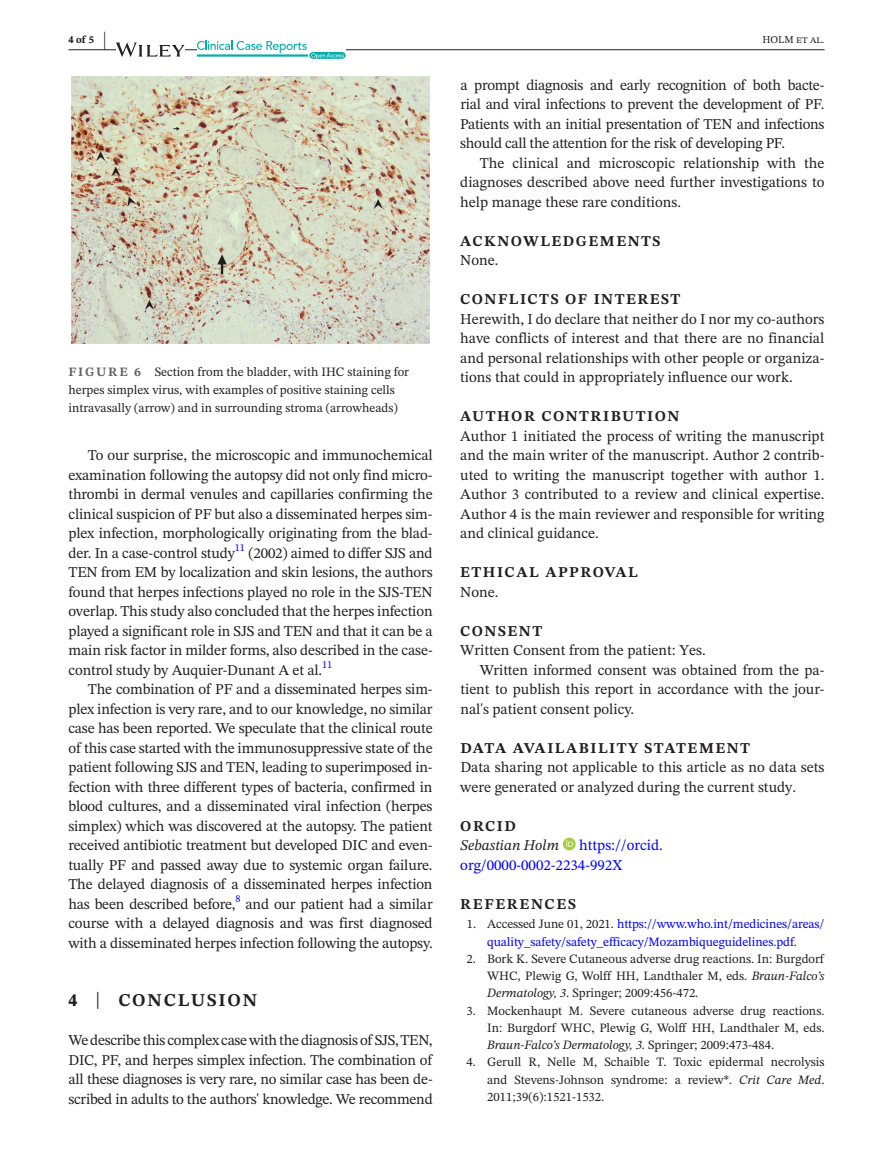
<style>
.page{position:relative;width:893px;height:1174px;background:#fff}
.page>*{position:absolute;margin:0;border:0;box-sizing:border-box;transform-origin:0 0}
.t1{font:700 18px "STIX Two Text";letter-spacing:.1em;color:#231f20}
.t2{font:15px/19.5px "STIX Two Text";color:#231f20;text-align:justify}
.t3{font:700 15px "STIX Two Text";letter-spacing:.1em;color:#231f20}
.t4{font:15px/19.5px "STIX Two Text";color:#00f}
.t5{font:italic 15px "STIX Two Text";color:#231f20}
.t6{font:12.75px/17.2px "STIX Two Text";color:#231f20;text-align:justify}
.t7{font:12.75px/17.2px "STIX Two Text";letter-spacing:-.005em;color:#00f;text-align:center}
.t8{font:10.5px "STIX Two Text";color:#231f20}
.t9{font:700 10.5px "STIX Two Text";color:#231f20}
.t10{font:10.5px "STIX Two Text";color:#00f}
.s1{font-size:21px}
.s2{font-weight:700;color:#636366}
.s3{font-weight:400;font-size:23.7px}
.s4{color:#231f20}
.s5{font-style:italic}
</style>
<div class="page">
<hr style="left:68px;top:49px;width:756px;height:1px;background:#231f20">
<svg style="left:116px;top:43px;width:69px;height:14px"></svg>
<svg style="left:197px;top:41px;width:149px;height:18px"></svg>
<svg style="left:563px;top:837px;width:13px;height:13px"></svg>
<svg style="left:566px;top:840px;width:7px;height:7px"></svg>
<div style="left:68px;top:76px;width:365px;height:267px;background:linear-gradient(to bottom,#fff,#fff)"></div>
<img style="left:72px;top:76px;width:357px;height:267px">
<p class="t9" style="left:68px;top:32px;width:39px">4 of 5 <span class="s1">|</span></p>
<p class="t8" style="left:762px;top:32px;width:64px">HOLM et al.</p>
<p class="t6" style="left:68px;top:362px;width:342px;line-height:18px;text-align:left"><span class="s2">FIGURE 6</span> Section from the bladder, with IHC staining for herpes simplex virus, with examples of positive staining cells intravasally (arrow) and in surrounding stroma (arrowheads)</p>
<p class="t2" style="left:68px;top:445px;width:366px;text-indent:20px">To our surprise, the microscopic and immunochemical examination following the autopsy did not only find micro&shy;thrombi in dermal venules and capillaries confirming the clinical suspicion of PF but also a disseminated herpes sim&shy;plex infection, morphologically originating from the blad&shy;der. In a case-control study</p>
<p class="t10" style="left:235px;top:540px;width:12px">11</p>
<p class="t2" style="left:68px;top:543px;width:366px;text-indent:180px">(2002) aimed to differ SJS and TEN from EM by localization and skin lesions, the authors found that herpes infections played no role in the SJS-TEN overlap. This study also concluded that the herpes infection played a significant role in SJS and TEN and that it can be a main risk factor in milder forms, also described in the case&shy;control study by Auquier-Dunant A et al.</p>
<p class="t10" style="left:322px;top:657px;width:12px">11</p>
<p class="t2" style="left:68px;top:679px;width:366px;text-indent:20px">The combination of PF and a disseminated herpes sim&shy;plex infection is very rare, and to our knowledge, no similar case has been reported. We speculate that the clinical route of this case started with the immunosuppressive state of the patient following SJS and TEN, leading to superimposed in&shy;fection with three different types of bacteria, confirmed in blood cultures, and a disseminated viral infection (herpes simplex) which was discovered at the autopsy. The patient received antibiotic treatment but developed DIC and even&shy;tually PF and passed away due to systemic organ failure.<br>The delayed diagnosis of a disseminated herpes infection has been described before,</p>
<p class="t10" style="left:235px;top:891px;width:7px">8</p>
<p class="t2" style="left:68px;top:894px;width:366px;text-indent:177px">and our patient had a similar course with a delayed diagnosis and was first diagnosed with a disseminated herpes infection following the autopsy.</p>
<p class="t1" style="left:68px;top:987px;width:190px">4 <span class="s3">|</span> CONCLUSION</p>
<p class="t2" style="left:68px;top:1030px;width:366px">Wedescribe this complex casewiththediagnosis of SJS,TEN, DIC, PF, and herpes simplex infection. The combination of all these diagnoses is very rare, no similar case has been de&shy;scribed in adults to the authors' knowledge. We recommend</p>
<p class="t2" style="left:460px;top:75px;width:366px">a prompt diagnosis and early recognition of both bacte&shy;rial and viral infections to prevent the development of PF.<br>Patients with an initial presentation of TEN and infections should call the attention for the risk of developing PF.</p>
<p class="t2" style="left:460px;top:153px;width:366px;text-indent:20px">The clinical and microscopic relationship with the diagnoses described above need further investigations to help manage these rare conditions.</p>
<p class="t3" style="left:460px;top:230px;width:202px">ACKNOWLEDGEMENTS</p>
<p class="t2" style="left:460px;top:250px;width:40px">None.</p>
<p class="t3" style="left:460px;top:288px;width:222px">CONFLICTS OF INTEREST</p>
<p class="t2" style="left:460px;top:309px;width:366px">Herewith, I do declare that neither do I nor my co-authors have conflicts of interest and that there are no financial and personal relationships with other people or organiza&shy;tions that could in appropriately influence our work.</p>
<p class="t3" style="left:460px;top:405px;width:221px">AUTHOR CONTRIBUTION</p>
<p class="t2" style="left:460px;top:426px;width:366px">Author 1 initiated the process of writing the manuscript and the main writer of the manuscript. Author 2 contrib&shy;uted to writing the manuscript together with author 1.<br>Author 3 contributed to a review and clinical expertise.<br>Author 4 is the main reviewer and responsible for writing and clinical guidance.</p>
<p class="t3" style="left:460px;top:561px;width:179px">ETHICAL APPROVAL</p>
<p class="t2" style="left:460px;top:582px;width:40px">None.</p>
<p class="t3" style="left:460px;top:620px;width:83px">CONSENT</p>
<p class="t2" style="left:460px;top:640px;width:247px">Written Consent from the patient: Yes.</p>
<p class="t2" style="left:480px;top:660px;width:346px">Written informed consent was obtained from the pa-</p>
<p class="t2" style="left:460px;top:679px;width:366px">tient to publish this report in accordance with the jour-</p>
<p class="t2" style="left:460px;top:699px;width:175px">nal's patient consent policy.</p>
<p class="t3" style="left:460px;top:737px;width:291px">DATA AVAILABILITY STATEMENT</p>
<p class="t2" style="left:460px;top:757px;width:366px">Data sharing not applicable to this article as no data sets were generated or analyzed during the current study.</p>
<p class="t3" style="left:460px;top:815px;width:57px">ORCID</p>
<p class="t5" style="left:460px;top:834px;width:100px">Sebastian Holm</p>
<p class="t4" style="left:460px;top:835px;width:204px;text-indent:119px">https://orcid. org/0000-0002-2234-992X</p>
<p class="t3" style="left:460px;top:893px;width:117px">REFERENCES</p>
<p class="t7" style="left:467px;top:915px;width:359px"><span class="s4">1. Accessed June 01, 2021.</span> https://www.who.int/medicines/areas/ quality_safety/safety_efficacy/Mozambiqueguidelines.pdf<span class="s4">.</span></p>
<p class="t6" style="left:487px;top:950px;width:339px;text-indent:-21px">2. Bork K. Severe Cutaneous adverse drug reactions. In: Burgdorf WHC, Plewig G, Wolff HH, Landthaler M, eds. <span class="s5">Braun-Falco’s Dermatology, 3</span>. Springer; 2009:456-472.</p>
<p class="t6" style="left:487px;top:1001px;width:339px;text-indent:-21px">3. Mockenhaupt M. Severe cutaneous adverse drug reactions.<br>In: Burgdorf WHC, Plewig G, Wolff HH, Landthaler M, eds.<br><span class="s5">Braun-Falco’s Dermatology, 3</span>. Springer; 2009:473-484.</p>
<p class="t6" style="left:487px;top:1053px;width:339px;text-indent:-21px">4. Gerull R, Nelle M, Schaible T. Toxic epidermal necrolysis and Stevens-Johnson syndrome: a review*. <span class="s5">Crit Care Med</span>.<br>2011;39(6):1521-1532.</p>
</div>
